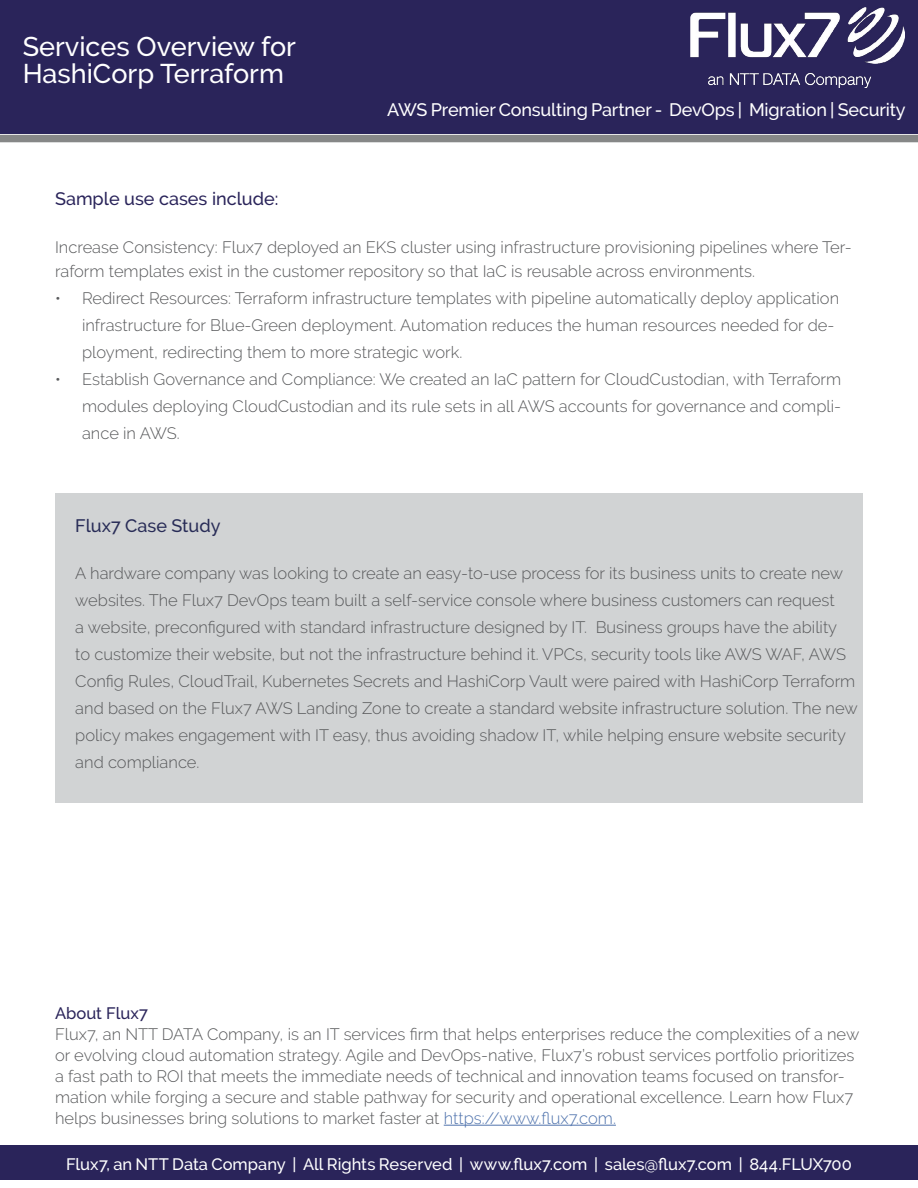
<style>
.page{position:relative;width:918px;height:1188px;background:#fff}
.page>*{position:absolute;margin:0;border:0;box-sizing:border-box;transform-origin:0 0}
.t1{font:500 27px/27px "Raleway";color:#fff}
.t2{font:500 18px "Raleway";letter-spacing:-.01em;color:#fff}
.t3{font:500 18px "Raleway";color:#2a245a}
.t4{font:500 18px "Raleway";color:#282c57}
.t5{font:300 16.5px/27px "Raleway";color:#58595b}
.t6{font:500 16.5px "Raleway";color:#fff}
.t7{font:500 16.5px "Raleway";color:#2a245a}
.s1{color:#4f73ad}
</style>
<div class="page">
<div style="left:0;top:0;width:918px;height:134px;background:#2a245a"></div>
<div style="left:0;top:135px;width:918px;height:7px;background:#868787"></div>
<div style="left:55px;top:494px;width:808px;height:309px;background:#d1d3d4"></div>
<div style="left:0;top:1145px;width:918px;height:34px;background:#2a245a"></div>
<hr style="left:444px;top:1125px;width:172px;height:1px;background:#4f73ad">
<img style="left:691px;top:7px;width:213px;height:80px">
<h1 class="t1" style="left:23px;top:33px;width:275px">Services Overview for<br>HashiCorp Terraform</h1>
<p class="t2" style="left:387px;top:99px;width:520px">AWS Premier Consulting Partner - DevOps | Migration | Security</p>
<p class="t3" style="left:55px;top:188px;width:225px">Sample use cases include:</p>
<p class="t5" style="left:55px;top:235px;width:798px;line-height:24px">Increase Consistency: Flux7 deployed an EKS cluster using infrastructure provisioning pipelines where Ter&shy;raform templates exist in the customer repository so that IaC is reusable across environments.</p>
<p class="t5" style="left:82px;top:284px;width:759px;text-indent:-27px">• Redirect Resources: Terraform infrastructure templates with pipeline automatically deploy application infrastructure for Blue-Green deployment. Automation reduces the human resources needed for de&shy;ployment, redirecting them to more strategic work.</p>
<p class="t5" style="left:82px;top:365px;width:761px;text-align:justify;text-indent:-27px">• Establish Governance and Compliance: We created an IaC pattern for CloudCustodian, with Terraform modules deploying CloudCustodian and its rule sets in all AWS accounts for governance and compli&shy;ance in AWS.</p>
<p class="t4" style="left:75px;top:515px;width:147px">Flux7 Case Study</p>
<p class="t5" style="left:75px;top:559px;width:784px">A hardware company was looking to create an easy-to-use process for its business units to create new websites. The Flux7 DevOps team built a self-service console where business customers can request<br>a website, preconfigured with standard infrastructure designed by IT. Business groups have the ability<br>to customize their website, but not the infrastructure behind it. VPCs, security tools like AWS WAF, AWS Config Rules, CloudTrail, Kubernetes Secrets and HashiCorp Vault were paired with HashiCorp Terraform and based on the Flux7 AWS Landing Zone to create a standard website infrastructure solution. The new policy makes engagement with IT easy, thus avoiding shadow IT, while helping ensure website security and compliance.</p>
<p class="t7" style="left:55px;top:1004px;width:94px">About Flux7</p>
<p class="t5" style="left:55px;top:1024px;width:806px;line-height:21px">Flux7, an NTT DATA Company, is an IT services firm that helps enterprises reduce the complexities of a new or evolving cloud automation strategy. Agile and DevOps-native, Flux7’s robust services portfolio prioritizes a fast path to ROI that meets the immediate needs of technical and innovation teams focused on transfor&shy;mation while forging a secure and stable pathway for security and operational excellence. Learn how Flux7 helps businesses bring solutions to market faster at <span class="s1">https://www.flux7.com.</span></p>
<p class="t6" style="left:66px;top:1155px;width:787px">Flux7, an NTT Data Company | All Rights Reserved | www.flux7.com | sales@flux7.com | 844.FLUX700</p>
</div>
